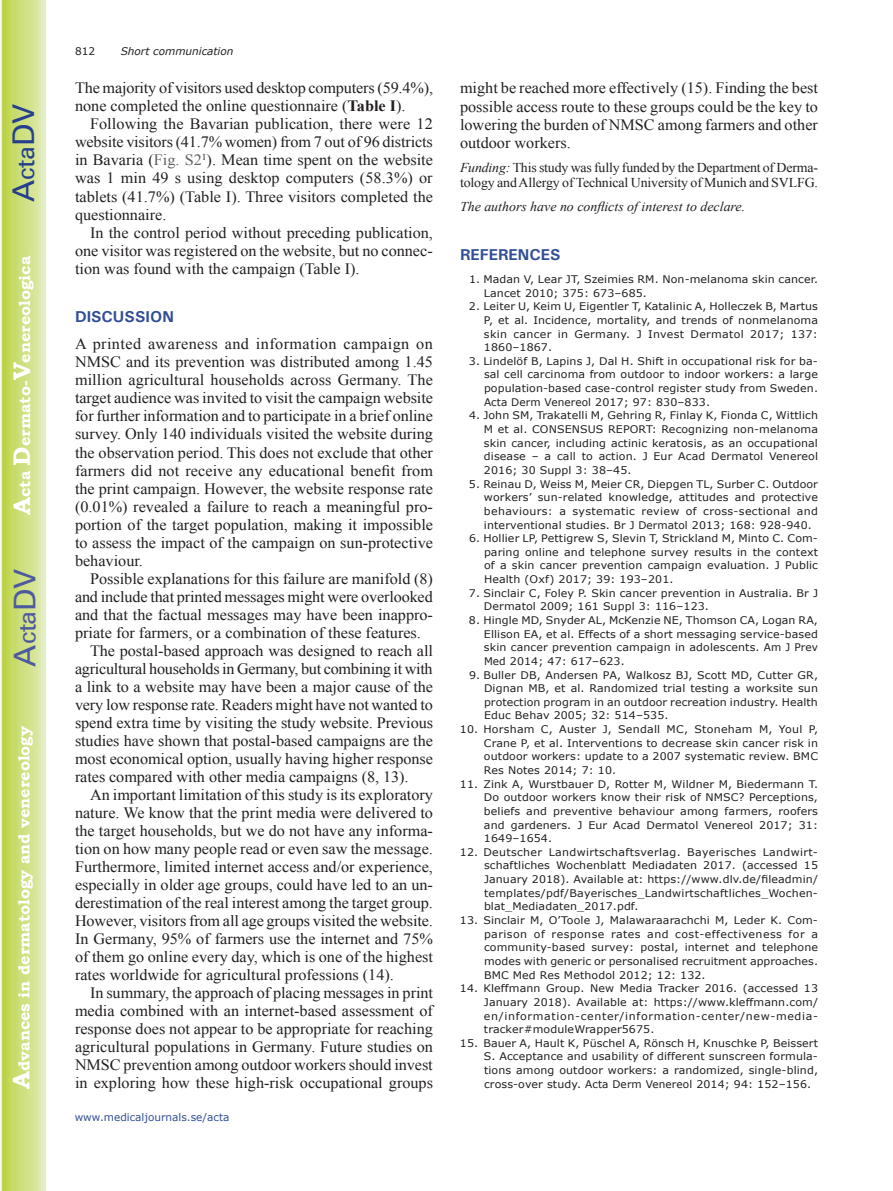
<style>
.page{position:relative;width:893px;height:1191px;background:#fff}
.page>*{position:absolute;margin:0;border:0;box-sizing:border-box;transform-origin:0 0}
.t1{font:30px "Univers";color:#4d5a9e}
.t2{font:30px "Univers";color:#253f8e}
.t3{font:15.75px/18px "Times New Roman";color:#231f20;text-align:justify}
.t4{font:700 15.75px "Bookman Old Style";color:#fff}
.t5{font:700 15.75px "Univers";color:#324f95}
.t6{font:13.5px/15.1px "Times New Roman";letter-spacing:-.01em;color:#231f20}
.t7{font:italic 13.5px "Times New Roman";color:#231f20}
.t8{font:10.5px/13.6px "Verdana";letter-spacing:.01em;color:#231f20;text-align:justify;scale:1.05 1}
.t9{font:10.5px "Verdana";color:#324f95}
.t10{font:italic 10.5px "Verdana";color:#231f20}
.t11{font:10.5px "Verdana";letter-spacing:.01em;color:#231f20}
.s1{font-size:24px}
.s2{font-weight:700}
.s3{color:#636366}
.s4{font-style:italic}
</style>
<div class="page">
<svg style="left:1px;top:0;width:45px;height:1191px;background:#cfe084"></svg>
<h1 class="t2" style="left:6px;top:202px;width:100px;rotate:-90deg">A<span class="s1">cta</span>DV</h1>
<h2 class="t4" style="left:15px;top:515px;width:260px;rotate:-90deg"><span class="s1">A</span>cta <span class="s1">D</span>ermato-<span class="s1">V</span>enereologica</h2>
<h1 class="t1" style="left:7px;top:666px;width:100px;rotate:-90deg">A<span class="s1">cta</span>DV</h1>
<h2 class="t4" style="left:15px;top:1088px;width:364px;rotate:-90deg"><span class="s1">A</span>dvances in dermatology and venereology</h2>
<p class="t11" style="left:75px;top:44px;width:22px">812</p>
<p class="t10" style="left:121px;top:44px;width:114px">Short communication</p>
<h2 class="t3" style="left:75px;top:79px;width:360px">The majority of visitors used desktop computers (59.4%), none completed the online questionnaire (<span class="s2">Table I</span>).</h2>
<p class="t3" style="left:75px;top:115px;width:360px;text-indent:15px">Following the Bavarian publication, there were 12 website visitors (41.7% women) from 7 out of 96 districts in Bavaria (<span class="s3">Fig. S2</span><sup>1</sup>). Mean time spent on the website was 1 min 49 s using desktop computers (58.3%) or tablets (41.7%) (Table I). Three visitors completed the questionnaire.</p>
<h2 class="t3" style="left:75px;top:223px;width:359px;text-indent:15px">In the control period without preceding publication, one visitor was registered on the website, but no connec&shy;tion was found with the campaign (Table I).</h2>
<h2 class="t5" style="left:75px;top:307px;width:100px">DISCUSSION</h2>
<p class="t3" style="left:75px;top:335px;width:360px">A printed awareness and information campaign on NMSC and its prevention was distributed among 1.45 million agricultural households across Germany. The target audience was invited to visit the campaign website for further information and to participate in a brief online survey. Only 140 individuals visited the website during the observation period. This does not exclude that other farmers did not receive any educational benefit from the print campaign. However, the website response rate (0.01%) revealed a failure to reach a meaningful pro&shy;portion of the target population, making it impossible to assess the impact of the campaign on sun-protective behaviour.</p>
<h2 class="t3" style="left:90px;top:569px;width:344px">Possible explanations for this failure are manifold (8)</h2>
<h2 class="t3" style="left:75px;top:587px;width:359px">and include that printed messages might were overlooked</h2>
<h2 class="t3" style="left:75px;top:605px;width:359px">and that the factual messages may have been inappro-</h2>
<h2 class="t3" style="left:75px;top:623px;width:347px">priate for farmers, or a combination of these features.</h2>
<h2 class="t3" style="left:90px;top:641px;width:344px">The postal-based approach was designed to reach all</h2>
<h2 class="t3" style="left:75px;top:659px;width:359px">agricultural households in Germany, but combining it with</h2>
<h2 class="t3" style="left:75px;top:677px;width:359px">a link to a website may have been a major cause of the</h2>
<h2 class="t3" style="left:75px;top:695px;width:359px">very low response rate. Readers might have not wanted to</h2>
<h2 class="t3" style="left:75px;top:713px;width:360px">spend extra time by visiting the study website. Previous</h2>
<h2 class="t3" style="left:75px;top:731px;width:359px">studies have shown that postal-based campaigns are the</h2>
<h2 class="t3" style="left:75px;top:749px;width:360px">most economical option, usually having higher response</h2>
<h2 class="t3" style="left:75px;top:767px;width:335px">rates compared with other media campaigns (8, 13).</h2>
<h2 class="t3" style="left:90px;top:785px;width:345px">An important limitation of this study is its exploratory</h2>
<h2 class="t3" style="left:75px;top:803px;width:360px">nature. We know that the print media were delivered to</h2>
<h2 class="t3" style="left:75px;top:821px;width:359px">the target households, but we do not have any informa-</h2>
<h2 class="t3" style="left:75px;top:839px;width:359px">tion on how many people read or even saw the message.</h2>
<h2 class="t3" style="left:75px;top:857px;width:359px">Furthermore, limited internet access and/or experience,</h2>
<h2 class="t3" style="left:75px;top:875px;width:359px">especially in older age groups, could have led to an un-</h2>
<h2 class="t3" style="left:75px;top:893px;width:359px">derestimation of the real interest among the target group.</h2>
<h2 class="t3" style="left:75px;top:911px;width:359px">However, visitors from all age groups visited the website.</h2>
<h2 class="t3" style="left:75px;top:929px;width:359px">In Germany, 95% of farmers use the internet and 75%</h2>
<h2 class="t3" style="left:75px;top:947px;width:360px">of them go online every day, which is one of the highest</h2>
<h2 class="t3" style="left:75px;top:965px;width:320px">rates worldwide for agricultural professions (14).</h2>
<h2 class="t3" style="left:90px;top:983px;width:344px">In summary, the approach of placing messages in print</h2>
<h2 class="t3" style="left:75px;top:1001px;width:359px">media combined with an internet-based assessment of</h2>
<h2 class="t3" style="left:75px;top:1019px;width:359px">response does not appear to be appropriate for reaching</h2>
<h2 class="t3" style="left:75px;top:1037px;width:359px">agricultural populations in Germany. Future studies on</h2>
<h2 class="t3" style="left:75px;top:1055px;width:359px">NMSC prevention among outdoor workers should invest</h2>
<h2 class="t3" style="left:75px;top:1073px;width:360px">in exploring how these high-risk occupational groups</h2>
<p class="t9" style="left:75px;top:1110px;width:156px">www.medicaljournals.se/acta</p>
<h2 class="t3" style="left:460px;top:79px;width:360px">might be reached more effectively (15). Finding the best possible access route to these groups could be the key to lowering the burden of NMSC among farmers and other outdoor workers.</h2>
<p class="t6" style="left:460px;top:160px;width:360px"><span class="s4">Funding:</span> This study was fully funded by the Department of Derma&shy;tology and Allergy of Technical University of Munich and SVLFG.</p>
<p class="t7" style="left:460px;top:197px;width:287px">The authors have no conflicts of interest to declare.</p>
<h2 class="t5" style="left:460px;top:245px;width:102px">REFERENCES</h2>
<p class="t8" style="left:484px;top:272px;width:320px;text-indent:-15px">1. Madan V, Lear JT, Szeimies RM. Non-melanoma skin cancer.<br>Lancet 2010; 375: 673–685.</p>
<p class="t8" style="left:484px;top:299px;width:320px;text-indent:-15px">2. Leiter U, Keim U, Eigentler T, Katalinic A, Holleczek B, Martus P, et al. Incidence, mortality, and trends of nonmelanoma skin cancer in Germany. J Invest Dermatol 2017; 137:<br>1860–1867.</p>
<p class="t8" style="left:484px;top:354px;width:320px;text-indent:-15px">3. Lindelöf B, Lapins J, Dal H. Shift in occupational risk for ba&shy;sal cell carcinoma from outdoor to indoor workers: a large population-based case-control register study from Sweden.<br>Acta Derm Venereol 2017; 97: 830–833.</p>
<p class="t8" style="left:484px;top:408px;width:320px;text-indent:-15px">4. John SM, Trakatelli M, Gehring R, Finlay K, Fionda C, Wittlich M et al. CONSENSUS REPORT: Recognizing non-melanoma skin cancer, including actinic keratosis, as an occupational disease – a call to action. J Eur Acad Dermatol Venereol 2016; 30 Suppl 3: 38–45.</p>
<p class="t8" style="left:484px;top:476px;width:320px;text-indent:-15px">5. Reinau D, Weiss M, Meier CR, Diepgen TL, Surber C. Outdoor workers’ sun-related knowledge, attitudes and protective behaviours: a systematic review of cross-sectional and interventional studies. Br J Dermatol 2013; 168: 928-940.</p>
<p class="t8" style="left:484px;top:531px;width:320px;text-indent:-15px">6. Hollier LP, Pettigrew S, Slevin T, Strickland M, Minto C. Com&shy;paring online and telephone survey results in the context of a skin cancer prevention campaign evaluation. J Public Health (Oxf) 2017; 39: 193–201.</p>
<p class="t8" style="left:484px;top:586px;width:320px;text-indent:-15px">7. Sinclair C, Foley P. Skin cancer prevention in Australia. Br J<br>Dermatol 2009; 161 Suppl 3: 116–123.</p>
<p class="t8" style="left:484px;top:613px;width:320px;text-indent:-15px">8. Hingle MD, Snyder AL, McKenzie NE, Thomson CA, Logan RA, Ellison EA, et al. Effects of a short messaging service-based skin cancer prevention campaign in adolescents. Am J Prev Med 2014; 47: 617–623.</p>
<p class="t8" style="left:484px;top:667px;width:320px;text-indent:-15px">9. Buller DB, Andersen PA, Walkosz BJ, Scott MD, Cutter GR, Dignan MB, et al. Randomized trial testing a worksite sun protection program in an outdoor recreation industry. Health Educ Behav 2005; 32: 514–535.</p>
<p class="t8" style="left:484px;top:722px;width:320px;text-indent:-24px">10. Horsham C, Auster J, Sendall MC, Stoneham M, Youl P, Crane P, et al. Interventions to decrease skin cancer risk in outdoor workers: update to a 2007 systematic review. BMC Res Notes 2014; 7: 10.</p>
<p class="t8" style="left:484px;top:776px;width:320px;text-indent:-24px">11. Zink A, Wurstbauer D, Rotter M, Wildner M, Biedermann T.<br>Do outdoor workers know their risk of NMSC? Perceptions, beliefs and preventive behaviour among farmers, roofers and gardeners. J Eur Acad Dermatol Venereol 2017; 31:<br>1649–1654.</p>
<p class="t8" style="left:484px;top:845px;width:320px;text-indent:-24px">12. Deutscher Landwirtschaftsverlag. Bayerisches Landwirt&shy;schaftliches Wochenblatt Mediadaten 2017. (accessed 15<br>January 2018). Available at: https://www.dlv.de/fileadmin/ templates/pdf/Bayerisches_Landwirtschaftliches_Wochen&shy;blat_Mediadaten_2017.pdf.</p>
<p class="t8" style="left:484px;top:913px;width:320px;text-indent:-24px">13. Sinclair M, O’Toole J, Malawaraarachchi M, Leder K. Com&shy;parison of response rates and cost-effectiveness for a community-based survey: postal, internet and telephone modes with generic or personalised recruitment approaches.<br>BMC Med Res Methodol 2012; 12: 132.</p>
<p class="t8" style="left:484px;top:981px;width:320px;text-indent:-24px">14. Kleffmann Group. New Media Tracker 2016. (accessed 13<br>January 2018). Available at: https://www.kleffmann.com/ en/information-center/information-center/new-media&shy;tracker#moduleWrapper5675.</p>
<p class="t8" style="left:484px;top:1035px;width:320px;text-indent:-24px">15. Bauer A, Hault K, Püschel A, Rönsch H, Knuschke P, Beissert S. Acceptance and usability of different sunscreen formula&shy;tions among outdoor workers: a randomized, single-blind, cross-over study. Acta Derm Venereol 2014; 94: 152–156.</p>
</div>
